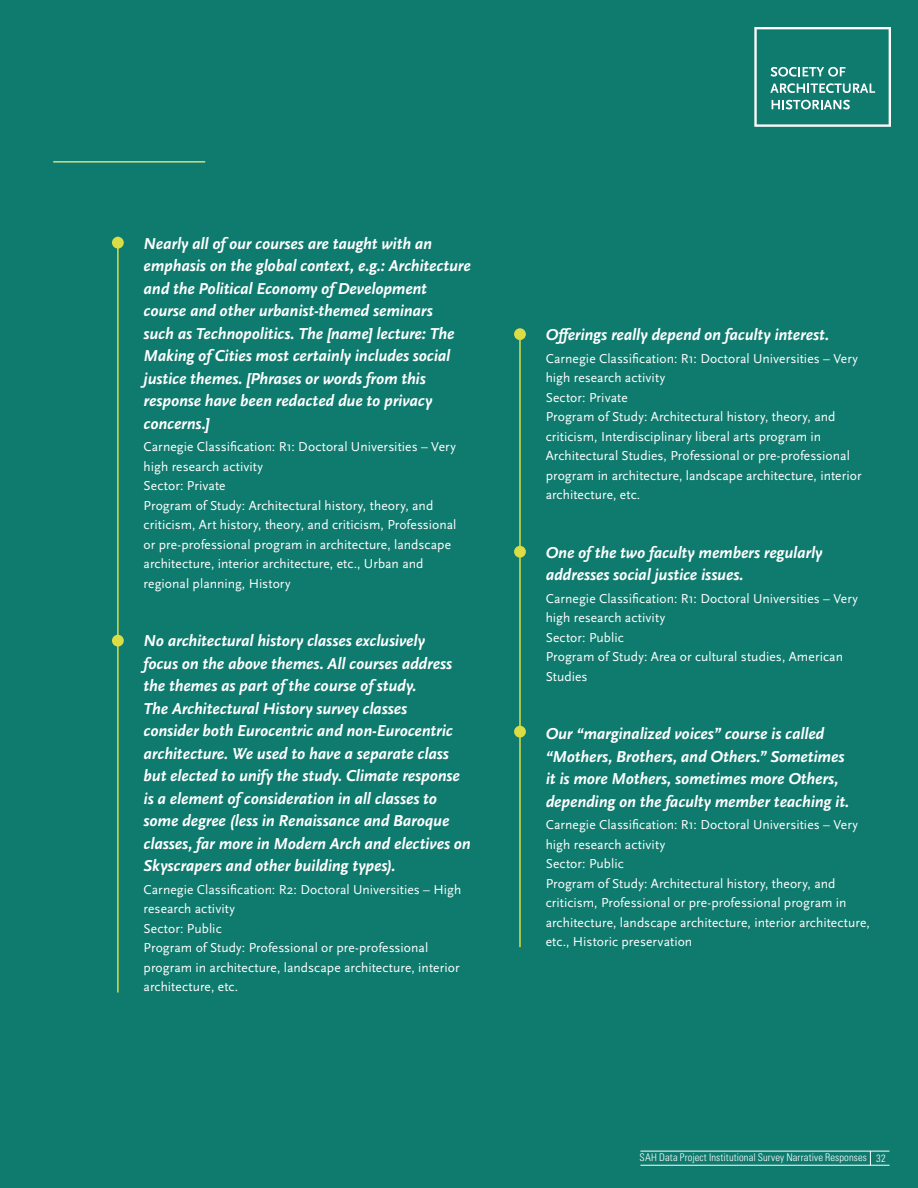
<style>
.page{position:relative;width:918px;height:1188px;background:#0f7a6e}
.page>*{position:absolute;margin:0;border:0;box-sizing:border-box;transform-origin:0 0}
.t1{font:italic 700 16.5px/22.5px "Scala Sans OT";letter-spacing:-.005em;color:#fff}
.t2{font:13.5px/19.5px "Scala Sans OT";letter-spacing:.005em;color:#fff}
.t3{font:10.5px "Univers LTCYR 47 Light Cond";letter-spacing:.01em;color:#fff}
</style>
<div class="page">
<hr style="left:640px;top:1165px;width:249px;height:1px;background:#fff">
<hr style="left:640px;top:1151px;width:249px;height:1px;background:#fff">
<svg style="left:870px;top:1151px;width:1px;height:14px"></svg>
<svg style="left:754px;top:27px;width:137px;height:100px"></svg>
<hr style="left:53px;top:161px;width:152px;height:2px;background:#cde086">
<hr style="left:117px;top:237px;width:2px;height:756px;background:#dbdd45">
<div style="left:112px;top:237px;width:12px;height:12px;background:#dbdd45;border-radius:50%"></div>
<div style="left:514px;top:546px;width:12px;height:12px;background:#dbdd45;border-radius:50%"></div>
<hr style="left:519px;top:334px;width:2px;height:613px;background:#dbdd45">
<div style="left:514px;top:328px;width:12px;height:12px;background:#dbdd45;border-radius:50%"></div>
<div style="left:514px;top:726px;width:12px;height:12px;background:#dbdd45;border-radius:50%"></div>
<div style="left:112px;top:635px;width:12px;height:12px;background:#dbdd45;border-radius:50%"></div>
<p class="t1" style="left:144px;top:233px;width:329px">Nearly all of our courses are taught with an emphasis on the global context, e.g.: Architecture and the Political Economy of Development course and other urbanist-themed seminars<br>such as Technopolitics. The [name] lecture: The Making of Cities most certainly includes social justice themes. [Phrases or words from this response have been redacted due to privacy concerns.]</p>
<p class="t2" style="left:144px;top:438px;width:314px">Carnegie Classification: R1: Doctoral Universities – Very high research activity<br>Sector: Private<br>Program of Study: Architectural history, theory, and criticism, Art history, theory, and criticism, Professional or pre-professional program in architecture, landscape architecture, interior architecture, etc., Urban and regional planning, History</p>
<p class="t1" style="left:144px;top:630px;width:329px">No architectural history classes exclusively<br>focus on the above themes. All courses address the themes as part of the course of study.<br>The Architectural History survey classes<br>consider both Eurocentric and non-Eurocentric architecture. We used to have a separate class but elected to unify the study. Climate response is a element of consideration in all classes to some degree (less in Renaissance and Baroque classes, far more in Modern Arch and electives on Skyscrapers and other building types).</p>
<p class="t2" style="left:144px;top:880px;width:319px">Carnegie Classification: R2: Doctoral Universities – High research activity<br>Sector: Public<br>Program of Study: Professional or pre-professional program in architecture, landscape architecture, interior architecture, etc.</p>
<p class="t1" style="left:546px;top:324px;width:285px">Offerings really depend on faculty interest.</p>
<p class="t2" style="left:546px;top:349px;width:317px">Carnegie Classification: R1: Doctoral Universities – Very high research activity<br>Sector: Private<br>Program of Study: Architectural history, theory, and criticism, Interdisciplinary liberal arts program in Architectural Studies, Professional or pre-professional program in architecture, landscape architecture, interior architecture, etc.</p>
<p class="t1" style="left:546px;top:542px;width:278px">One of the two faculty members regularly addresses social justice issues.</p>
<p class="t2" style="left:546px;top:589px;width:314px">Carnegie Classification: R1: Doctoral Universities – Very high research activity<br>Sector: Public<br>Program of Study: Area or cultural studies, American<br>Studies</p>
<p class="t1" style="left:546px;top:723px;width:305px">Our “marginalized voices” course is called “Mothers, Brothers, and Others.” Sometimes it is more Mothers, sometimes more Others, depending on the faculty member teaching it.</p>
<p class="t2" style="left:546px;top:816px;width:326px">Carnegie Classification: R1: Doctoral Universities – Very high research activity<br>Sector: Public<br>Program of Study: Architectural history, theory, and criticism, Professional or pre-professional program in architecture, landscape architecture, interior architecture, etc., Historic preservation</p>
<p class="t3" style="left:640px;top:1151px;width:248px">SAH Data Project Institutional Survey Narrative Responses 32</p>
</div>
